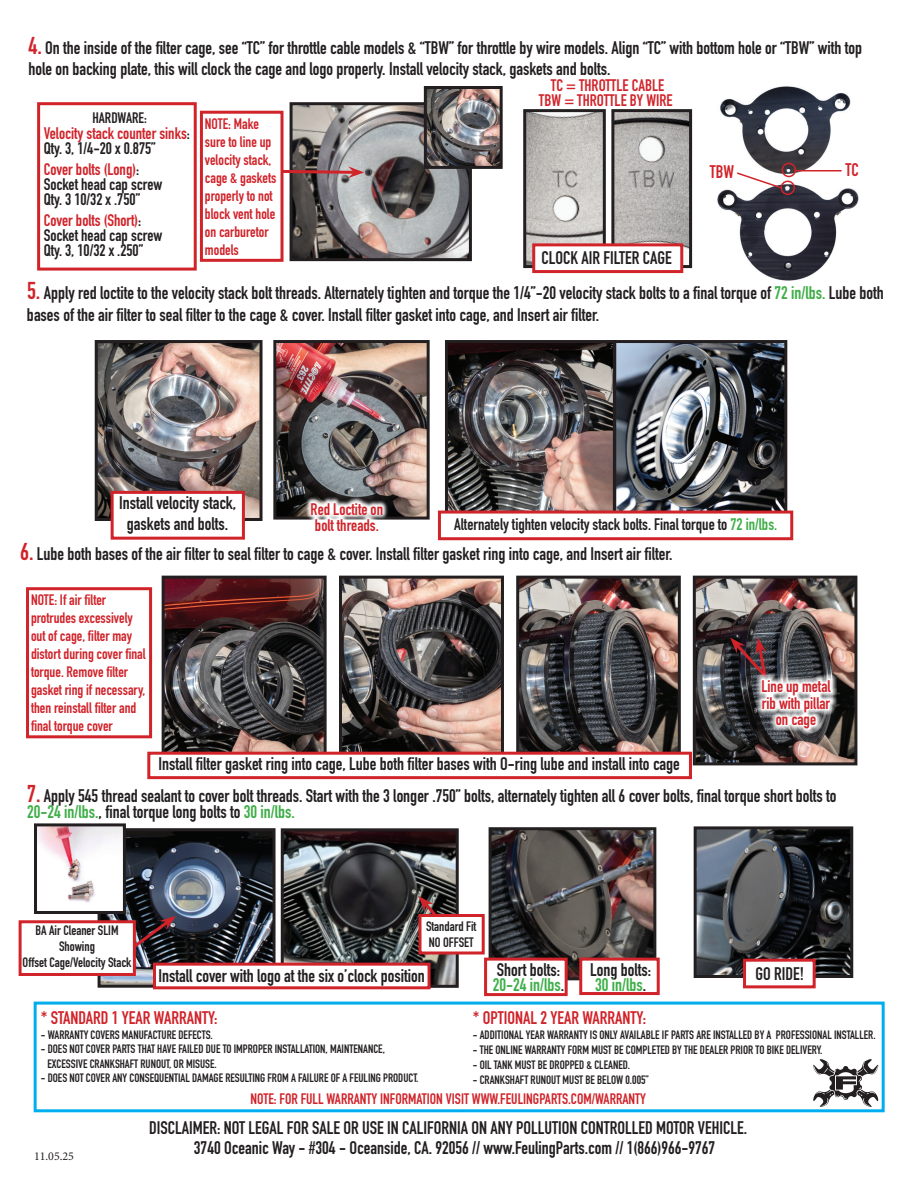
<style>
.page{position:relative;width:918px;height:1188px;background:#fff}
.page>*{position:absolute;margin:0;border:0;box-sizing:border-box;transform-origin:0 0}
.t1{font:700 18px/21.6px "DIN Condensed";color:#231f20}
.t2{font:700 18px "DIN Condensed";color:#d1232a}
.t3{font:700 16.5px/15px "DIN Condensed";color:#231f20}
.t4{font:700 16.5px/16.5px "DIN Condensed";color:#d1232a}
.t5{font:700 15px/18px "DIN Condensed";color:#d1232a}
.t6{font:700 15px "DIN Condensed";color:#231f20}
.t7{font:700 13.5px/16.2px "DIN Condensed";color:#231f20;text-align:center}
.t8{font:700 12px/14.4px "DIN Condensed";color:#231f20}
.t9{font:12px "Minion Pro";color:#231f20}
.s1{font-size:24px;color:#d1232a}
.s2{color:#40ae49}
.s3{color:#231f20}
.s4{color:#d1232a}
</style>
<div class="page">
<svg style="left:813px;top:1059px;width:65px;height:48px"></svg>
<img style="left:285px;top:832px;width:170px;height:152px">
<div style="left:281px;top:828px;width:178px;height:160px;border:3px solid #231f20"></div>
<div style="left:200px;top:111px;width:84px;height:151px;background:#fff;border:3px solid #d1232a"></div>
<div style="left:34px;top:1002px;width:851px;height:110px;border:3px solid #00aeef"></div>
<img style="left:294px;top:106px;width:174px;height:151px">
<div style="left:290px;top:102px;width:182px;height:159px;border:3px solid #231f20"></div>
<img style="left:428px;top:90px;width:71px;height:75px">
<div style="left:424px;top:86px;width:79px;height:83px;border:3px solid #231f20"></div>
<img style="left:99px;top:344px;width:160px;height:173px">
<div style="left:95px;top:340px;width:168px;height:181px;border:3px solid #231f20"></div>
<img style="left:493px;top:831px;width:159px;height:145px">
<div style="left:489px;top:827px;width:167px;height:153px;border:3px solid #231f20"></div>
<img style="left:277px;top:344px;width:149px;height:172px">
<div style="left:273px;top:340px;width:157px;height:180px;border:3px solid #231f20"></div>
<img style="left:617px;top:344px;width:166px;height:167px">
<div style="left:613px;top:340px;width:174px;height:181px;border:3px solid #231f20"></div>
<img style="left:449px;top:344px;width:163px;height:167px">
<div style="left:445px;top:340px;width:171px;height:181px;border:3px solid #231f20"></div>
<img style="left:102px;top:832px;width:170px;height:152px">
<div style="left:98px;top:828px;width:178px;height:160px;border:3px solid #231f20"></div>
<img style="left:520px;top:580px;width:157px;height:172px">
<div style="left:516px;top:576px;width:165px;height:189px;border:3px solid #231f20"></div>
<img style="left:697px;top:580px;width:156px;height:181px">
<div style="left:693px;top:576px;width:164px;height:189px;border:3px solid #231f20"></div>
<img style="left:166px;top:580px;width:157px;height:172px">
<div style="left:162px;top:576px;width:165px;height:189px;border:3px solid #231f20"></div>
<img style="left:343px;top:580px;width:157px;height:172px">
<div style="left:339px;top:576px;width:165px;height:189px;border:3px solid #231f20"></div>
<img style="left:698px;top:830px;width:151px;height:144px">
<div style="left:694px;top:826px;width:159px;height:152px;border:3px solid #231f20"></div>
<div style="left:111px;top:491px;width:134px;height:49px;background:#fff;border:3px solid #d1232a"></div>
<div style="left:743px;top:959px;width:73px;height:29px;background:#fff;border:3px solid #d1232a"></div>
<svg style="left:305px;top:496px;width:84px;height:24px"></svg>
<div style="left:37px;top:102px;width:160px;height:169px;background:#fff;border:3px solid #d1232a"></div>
<div style="left:438px;top:511px;width:355px;height:29px;background:#fff;border:3px solid #d1232a"></div>
<svg style="left:280px;top:166px;width:84px;height:12px"></svg>
<div style="left:147px;top:752px;width:545px;height:27px;background:#fff;border:3px solid #d1232a"></div>
<div style="left:153px;top:963px;width:278px;height:26px;background:#fff;border:3px solid #d1232a"></div>
<svg style="left:730px;top:638px;width:39px;height:42px;background:#4c2b32"></svg>
<svg style="left:756px;top:673px;width:81px;height:62px"></svg>
<img style="left:38px;top:827px;width:84px;height:83px">
<div style="left:34px;top:823px;width:92px;height:91px;border:3px solid #231f20"></div>
<div style="left:26px;top:587px;width:126px;height:151px;background:#fff;border:3px solid #d1232a"></div>
<div style="left:19px;top:920px;width:117px;height:56px;background:#fff;border:3px solid #d1232a"></div>
<svg style="left:130px;top:916px;width:46px;height:35px;background:#4b3138"></svg>
<div style="left:418px;top:914px;width:67px;height:41px;background:#fff;border:3px solid #d1232a"></div>
<svg style="left:419px;top:896px;width:21px;height:24px"></svg>
<img style="left:527px;top:113px;width:75px;height:151px">
<div style="left:523px;top:109px;width:83px;height:159px;border:3px solid #231f20"></div>
<img style="left:615px;top:113px;width:73px;height:151px">
<div style="left:611px;top:109px;width:81px;height:159px;border:3px solid #231f20"></div>
<div style="left:532px;top:243px;width:151px;height:30px;background:#fff;border:3px solid #d1232a"></div>
<img style="left:717px;top:86px;width:142px;height:195px">
<div style="left:782px;top:163px;width:14px;height:14px;border:2px solid #d1232a;border-radius:50%"></div>
<div style="left:781px;top:181px;width:14px;height:14px;border:2px solid #d1232a;border-radius:50%"></div>
<svg style="left:735px;top:171px;width:48px;height:19px"></svg>
<hr style="left:795px;top:170px;width:47px;height:2px;background:#d1232a">
<div style="left:484px;top:958px;width:84px;height:38px;background:#fff;border:3px solid #d1232a"></div>
<div style="left:579px;top:958px;width:81px;height:37px;background:#fff;border:3px solid #d1232a"></div>
<p class="t1" style="left:28px;top:37px;width:835px"><span class="s1">4.</span> On the inside of the filter cage, see “TC” for throttle cable models &amp; “TBW” for throttle by wire models. Align “TC” with bottom hole or “TBW” with top hole on backing plate, this will clock the cage and logo properly. Install velocity stack, gaskets and bolts.</p>
<p class="t5" style="left:205px;top:114px;width:73px">NOTE: Make sure to line up velocity stack, cage &amp; gaskets properly to not block vent hole on carburetor models</p>
<p class="t1" style="left:27px;top:282px;width:858px"><span class="s1">5.</span> Apply red loctite to the velocity stack bolt threads. Alternately tighten and torque the 1/4”-20 velocity stack bolts to a final torque of <span class="s2">72 in/lbs.</span> Lube both bases of the air filter to seal filter to the cage &amp; cover. Install filter gasket into cage, and Insert air filter.</p>
<p class="t4" style="left:539px;top:77px;width:135px;line-height:15.8px;text-align:center">TC = THROTTLE CABLE<br>TBW = THROTTLE BY WIRE</p>
<p class="t6" style="left:92px;top:108px;width:56px">HARDWARE:</p>
<p class="t4" style="left:44px;top:126px;width:148px;line-height:15px">Velocity stack counter sinks<span class="s3">:<br>Qty. 3, 1/4-20 x 0.875”</span></p>
<p class="t3" style="left:44px;top:162px;width:120px"><span class="s4">Cover bolts (Long)</span>:<br>Socket head cap screw<br>Qty. 3 10/32 x .750”</p>
<p class="t3" style="left:44px;top:213px;width:120px"><span class="s4">Cover bolts (Short)</span>:<br>Socket head cap screw<br>Qty. 3, 10/32 x .250”</p>
<p class="t2" style="left:710px;top:159px;width:26px">TBW</p>
<p class="t2" style="left:846px;top:157px;width:15px">TC</p>
<p class="t1" style="left:542px;top:247px;width:132px">CLOCK AIR FILTER CAGE</p>
<p class="t1" style="left:119px;top:492px;width:119px;text-align:center">Install velocity stack, gaskets and bolts.</p>
<p class="t4" style="left:311px;top:501px;width:74px">Red Loctite on bolt threads.</p>
<p class="t3" style="left:454px;top:517px;width:325px">Alternately tighten velocity stack bolts. Final torque to <span class="s2">72 in/lbs.</span></p>
<p class="t1" style="left:20px;top:543px;width:654px"><span class="s1">6.</span> Lube both bases of the air filter to seal filter to cage &amp; cover. Install filter gasket ring into cage, and Insert air filter.</p>
<p class="t5" style="left:31px;top:591px;width:116px">NOTE: If air filter protrudes excessively out of cage, filter may distort during cover final torque. Remove filter gasket ring if necessary, then reinstall filter and final torque cover</p>
<p class="t1" style="left:158px;top:753px;width:523px">Install filter gasket ring into cage, Lube both filter bases with O-ring lube and install into cage</p>
<p class="t4" style="left:761px;top:678px;width:71px;text-align:center">Line up metal rib with pillar on cage</p>
<p class="t1" style="left:27px;top:787px;width:811px;line-height:16.5px"><span class="s1">7.</span> Apply 545 thread sealant to cover bolt threads. Start with the 3 longer .750” bolts, alternately tighten all 6 cover bolts, final torque short bolts to<br><span class="s2">20-24 in/lbs.</span>, final torque long bolts to <span class="s2">30 in/lbs.</span></p>
<p class="t7" style="left:23px;top:922px;width:110px">BA Air Cleaner SLIM<br>Showing<br>Offset Cage/Velocity Stack</p>
<p class="t7" style="left:426px;top:918px;width:52px;text-align:left">Standard Fit<br>NO OFFSET</p>
<p class="t1" style="left:158px;top:965px;width:268px">Install cover with logo at the six o’clock position</p>
<p class="t1" style="left:493px;top:962px;width:73px;line-height:15px">Short bolts:<br><span class="s2">20-24 in/lbs</span>.</p>
<p class="t1" style="left:590px;top:962px;width:63px;line-height:15px">Long bolts:<br><span class="s2">30 in/lbs</span>.</p>
<p class="t1" style="left:756px;top:962px;width:50px">GO RIDE!</p>
<p class="t2" style="left:41px;top:1006px;width:178px">* STANDARD 1 YEAR WARRANTY:</p>
<p class="t8" style="left:41px;top:1027px;width:174px">- WARRANTY COVERS MANUFACTURE DEFECTS.</p>
<p class="t8" style="left:48px;top:1042px;width:339px;text-indent:-7px">- DOES NOT COVER PARTS THAT HAVE FAILED DUE TO IMPROPER INSTALLATION, MAINTENANCE,<br>EXCESSIVE CRANKSHAFT RUNOUT, OR MISUSE.</p>
<p class="t8" style="left:41px;top:1071px;width:379px">- DOES NOT COVER ANY CONSEQUENTIAL DAMAGE RESULTING FROM A FAILURE OF A FEULING PRODUCT.</p>
<p class="t5" style="left:251px;top:1089px;width:397px">NOTE: FOR FULL WARRANTY INFORMATION VISIT WWW.FEULINGPARTS.COM/WARRANTY</p>
<p class="t2" style="left:473px;top:1006px;width:175px">* OPTIONAL 2 YEAR WARRANTY:</p>
<p class="t8" style="left:473px;top:1028px;width:404px">- ADDITIONAL YEAR WARRANTY IS ONLY AVAILABLE IF PARTS ARE INSTALLED BY A PROFESSIONAL INSTALLER.</p>
<p class="t8" style="left:473px;top:1043px;width:351px">- THE ONLINE WARRANTY FORM MUST BE COMPLETED BY THE DEALER PRIOR TO BIKE DELIVERY.</p>
<p class="t8" style="left:473px;top:1058px;width:159px">- OIL TANK MUST BE DROPPED &amp; CLEANED.</p>
<p class="t8" style="left:473px;top:1073px;width:178px">- CRANKSHAFT RUNOUT MUST BE BELOW 0.005”</p>
<p class="t9" style="left:34px;top:1148px;width:42px">11.05.25</p>
<p class="t1" style="left:149px;top:1117px;width:600px">DISCLAIMER: NOT LEGAL FOR SALE OR USE IN CALIFORNIA ON ANY POLLUTION CONTROLLED MOTOR VEHICLE.</p>
<p class="t1" style="left:194px;top:1137px;width:523px">3740 Oceanic Way - #304 - Oceanside, CA. 92056 // www.FeulingParts.com // 1(866)966-9767</p>
</div>
